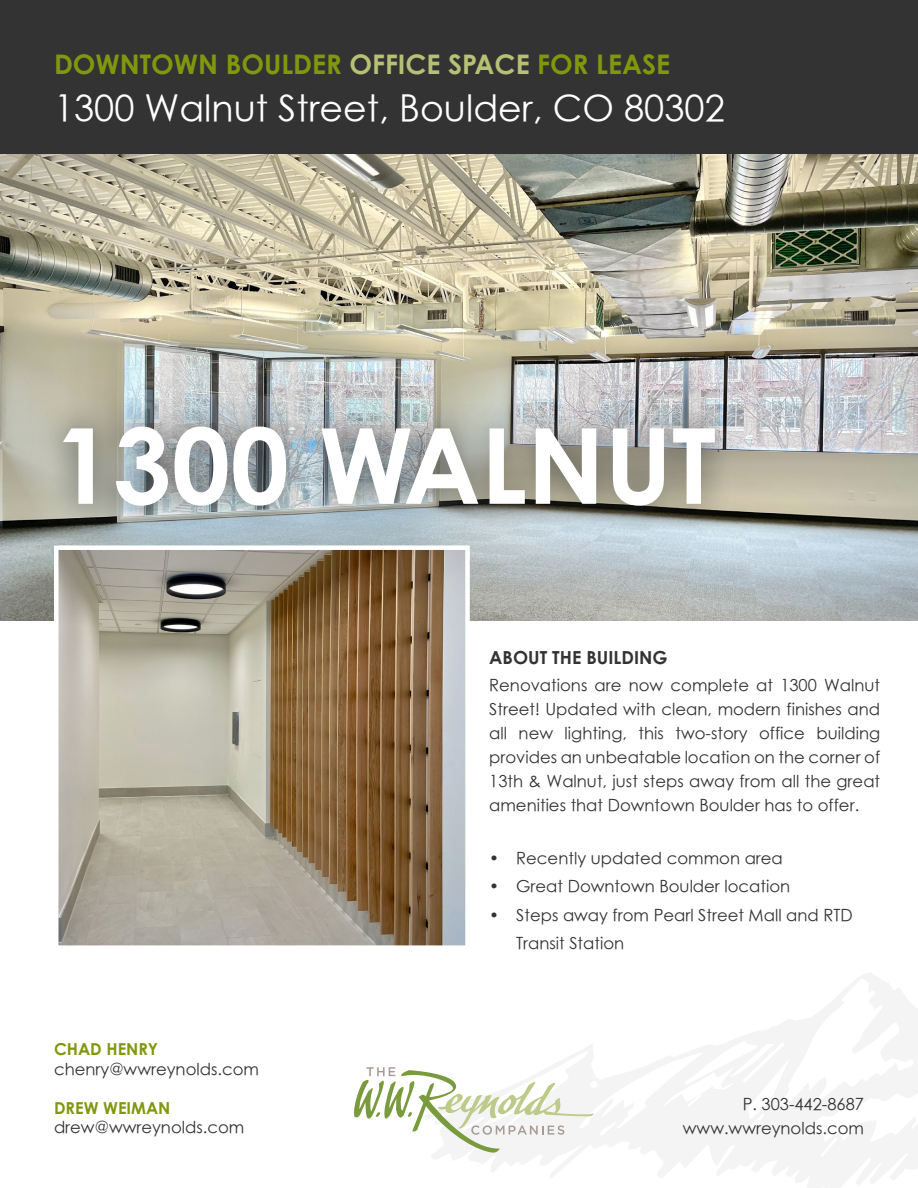
<style>
.page{position:relative;width:918px;height:1188px;background:#fff}
.page>*{position:absolute;margin:0;border:0;box-sizing:border-box;transform-origin:0 0}
.t1{font:700 105px "Century Gothic Pro";color:#fff}
.t2{font:36.3px "TR Century Gothic";color:#fff}
.t3{font:700 27px "Century Gothic Std";color:#81980d}
.t4{font:700 18px "Century Gothic Std";color:#333}
.t5{font:16.5px/24px "TR Century Gothic";color:#333;text-align:justify}
.t6{font:700 16.5px "Century Gothic Std";color:#81980d}
.s1{color:#b8c076}
</style>
<div class="page">
<svg style="left:431px;top:973px;width:487px;height:215px"></svg>
<img style="left:0;top:153px;width:918px;height:468px">
<div style="left:0;top:0;width:918px;height:153px;background:#333"></div>
<div style="left:36px;top:396px;width:709px;height:140px;background:#333;opacity:.75"></div>
<svg style="left:354px;top:978px;width:564px;height:178px"></svg>
<img style="left:59px;top:550px;width:406px;height:395px">
<div style="left:54px;top:545px;width:416px;height:405px;border:4px solid #fff"></div>
<p class="t3" style="left:54px;top:47px;width:618px">DOWNTOWN BOULDER <span class="s1">OFFICE SPACE</span> FOR LEASE</p>
<p class="t2" style="left:54px;top:85px;width:672px">1300 Walnut Street, Boulder, CO 80302</p>
<p class="t1" style="left:54px;top:400px;width:664px">1300 WALNUT</p>
<p class="t4" style="left:489px;top:646px;width:180px">ABOUT THE BUILDING</p>
<p class="t5" style="left:489px;top:673px;width:392px">Renovations are now complete at 1300 Walnut Street! Updated with clean, modern finishes and all new lighting, this two-story office building provides an unbeatable location on the corner of 13th &amp; Walnut, just steps away from all the great amenities that Downtown Boulder has to offer.</p>
<p class="t6" style="left:54px;top:1039px;width:105px">CHAD HENRY</p>
<p class="t5" style="left:54px;top:1056px;width:207px">chenry@wwreynolds.com</p>
<p class="t6" style="left:54px;top:1097px;width:118px">DREW WEIMAN</p>
<p class="t5" style="left:54px;top:1115px;width:192px">drew@wwreynolds.com</p>
<p class="t5" style="left:489px;top:845px;width:295px">• Recently updated common area</p>
<p class="t5" style="left:489px;top:874px;width:303px">• Great Downtown Boulder location</p>
<p class="t5" style="left:516px;top:900px;width:338px;line-height:28.5px;text-indent:-27px">• Steps away from Pearl Street Mall and RTD<br>Transit Station</p>
<p class="t5" style="left:743px;top:1092px;width:123px">P. 303-442-8687</p>
<p class="t5" style="left:683px;top:1116px;width:183px">www.wwreynolds.com</p>
</div>
